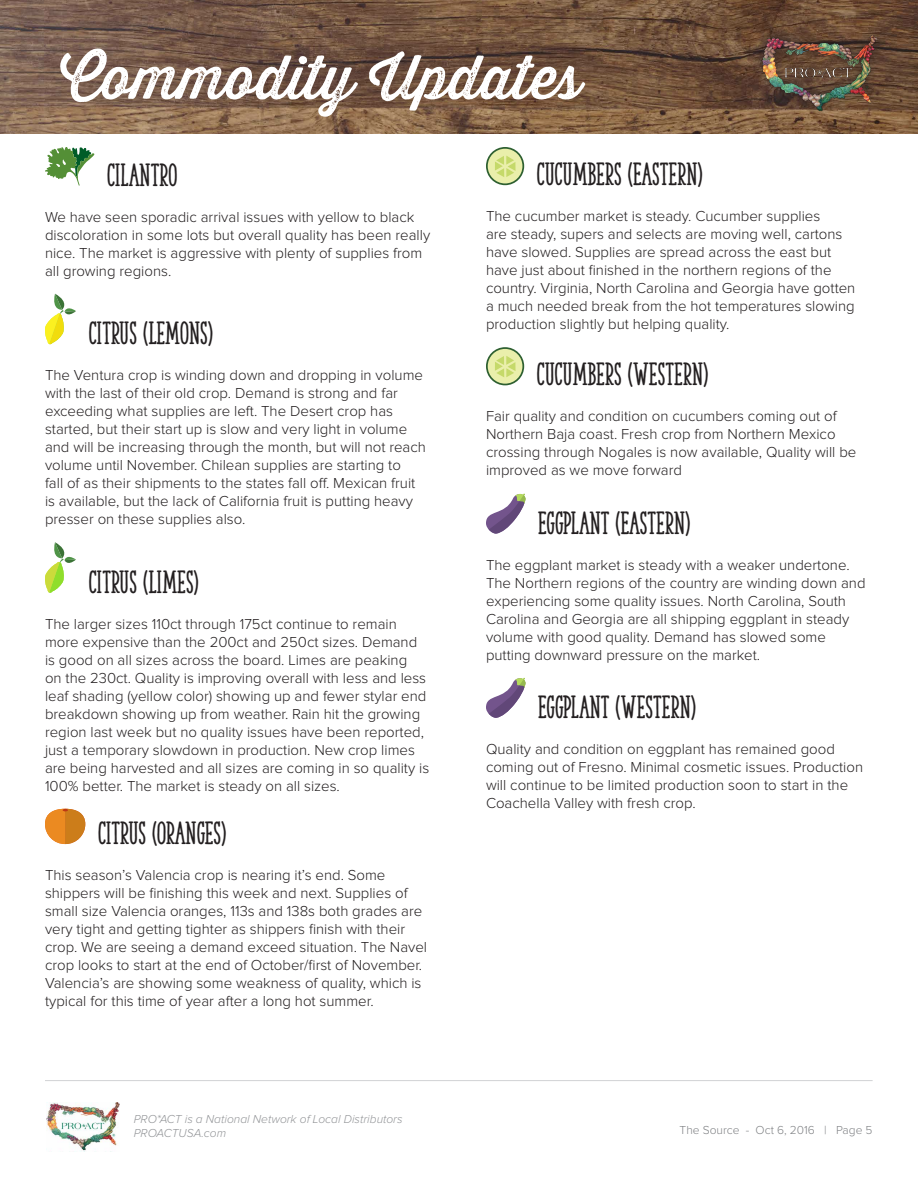
<style>
.page{position:relative;width:918px;height:1188px;background:#fff}
.page>*{position:absolute;margin:0;border:0;box-sizing:border-box;transform-origin:0 0}
.t1{font:60px "Thirsty Rough Reg One";color:#fff}
.t2{font:30px "The Serif Hand Extrablack";color:#231f20}
.t3{font:700 27px "Proxima Nova";color:#fff}
.t4{font:300 15px/18px "Proxima Nova";color:#231f20}
.t5{font:italic 300 12px/14.4px "Proxima Nova";color:#939598}
.t6{font:300 12px "Proxima Nova";color:#808285}
</style>
<div class="page">
<img style="left:46px;top:1102px;width:74px;height:49px">
<hr style="left:45px;top:1080px;width:828px;height:1px;background:#d1d2d4">
<img style="left:0;top:0;width:918px;height:134px">
<div style="left:752px;top:25px;width:133px;height:94px;background:#231f20;opacity:.6"></div>
<img style="left:761px;top:36px;width:115px;height:76px">
<svg style="left:45px;top:147px;width:49px;height:39px"></svg>
<svg style="left:45px;top:294px;width:31px;height:50px"></svg>
<svg style="left:45px;top:542px;width:31px;height:51px"></svg>
<svg style="left:45px;top:809px;width:40px;height:35px"></svg>
<svg style="left:486px;top:147px;width:38px;height:38px"></svg>
<div style="left:488px;top:149px;width:34px;height:34px;background:#eaefab;border-radius:50%"></div>
<svg style="left:495px;top:156px;width:21px;height:21px"></svg>
<svg style="left:486px;top:347px;width:38px;height:38px"></svg>
<div style="left:488px;top:349px;width:34px;height:35px;background:#eaefab;border-radius:50%"></div>
<svg style="left:495px;top:356px;width:21px;height:21px"></svg>
<svg style="left:486px;top:493px;width:40px;height:41px"></svg>
<svg style="left:486px;top:678px;width:40px;height:40px"></svg>
<h1 class="t1" style="left:60px;top:33px;width:523px">Commodity Updates</h1>
<h3 class="t3" style="left:225px;top:80px;width:142px">Oct 6, 2016</h3>
<h2 class="t2" style="left:107px;top:157px;width:72px">CILANTRO</h2>
<p class="t4" style="left:45px;top:208px;width:387px">We have seen sporadic arrival issues with yellow to black discoloration in some lots but overall quality has been really nice. The market is aggressive with plenty of supplies from all growing regions.</p>
<h2 class="t2" style="left:89px;top:315px;width:125px">CITRUS (LEMONS)</h2>
<p class="t4" style="left:45px;top:367px;width:382px">The Ventura crop is winding down and dropping in volume with the last of their old crop. Demand is strong and far exceeding what supplies are left. The Desert crop has started, but their start up is slow and very light in volume and will be increasing through the month, but will not reach volume until November. Chilean supplies are starting to<br>fall of as their shipments to the states fall off. Mexican fruit is available, but the lack of California fruit is putting heavy presser on these supplies also.</p>
<h2 class="t2" style="left:89px;top:564px;width:111px">CITRUS (LIMES)</h2>
<p class="t4" style="left:45px;top:615px;width:386px">The larger sizes 110ct through 175ct continue to remain more expensive than the 200ct and 250ct sizes. Demand is good on all sizes across the board. Limes are peaking<br>on the 230ct. Quality is improving overall with less and less leaf shading (yellow color) showing up and fewer stylar end breakdown showing up from weather. Rain hit the growing region last week but no quality issues have been reported, just a temporary slowdown in production. New crop limes are being harvested and all sizes are coming in so quality is 100% better. The market is steady on all sizes.</p>
<h2 class="t2" style="left:98px;top:815px;width:130px">CITRUS (ORANGES)</h2>
<p class="t4" style="left:45px;top:867px;width:384px">This season’s Valencia crop is nearing it’s end. Some shippers will be finishing this week and next. Supplies of small size Valencia oranges, 113s and 138s both grades are very tight and getting tighter as shippers finish with their crop. We are seeing a demand exceed situation. The Navel crop looks to start at the end of October/first of November.<br>Valencia’s are showing some weakness of quality, which is typical for this time of year after a long hot summer.</p>
<p class="t5" style="left:134px;top:1112px;width:270px">PRO*ACT is a National Network of Local Distributors<br>PROACTUSA.com</p>
<h2 class="t2" style="left:537px;top:156px;width:167px">CUCUMBERS (EASTERN)</h2>
<p class="t4" style="left:486px;top:208px;width:371px">The cucumber market is steady. Cucumber supplies<br>are steady, supers and selects are moving well, cartons have slowed. Supplies are spread across the east but have just about finished in the northern regions of the country. Virginia, North Carolina and Georgia have gotten a much needed break from the hot temperatures slowing production slightly but helping quality.</p>
<h2 class="t2" style="left:537px;top:356px;width:173px">CUCUMBERS (WESTERN)</h2>
<p class="t4" style="left:486px;top:408px;width:372px">Fair quality and condition on cucumbers coming out of Northern Baja coast. Fresh crop from Northern Mexico crossing through Nogales is now available, Quality will be improved as we move forward</p>
<h2 class="t2" style="left:538px;top:504px;width:153px">EGGPLANT (EASTERN)</h2>
<p class="t4" style="left:486px;top:556px;width:381px">The eggplant market is steady with a weaker undertone.<br>The Northern regions of the country are winding down and experiencing some quality issues. North Carolina, South Carolina and Georgia are all shipping eggplant in steady volume with good quality. Demand has slowed some putting downward pressure on the market.</p>
<h2 class="t2" style="left:538px;top:689px;width:159px">EGGPLANT (WESTERN)</h2>
<p class="t4" style="left:486px;top:740px;width:379px">Quality and condition on eggplant has remained good coming out of Fresno. Minimal cosmetic issues. Production will continue to be limited production soon to start in the Coachella Valley with fresh crop.</p>
<p class="t6" style="left:680px;top:1124px;width:195px">The Source - Oct 6, 2016 | Page 5</p>
</div>
